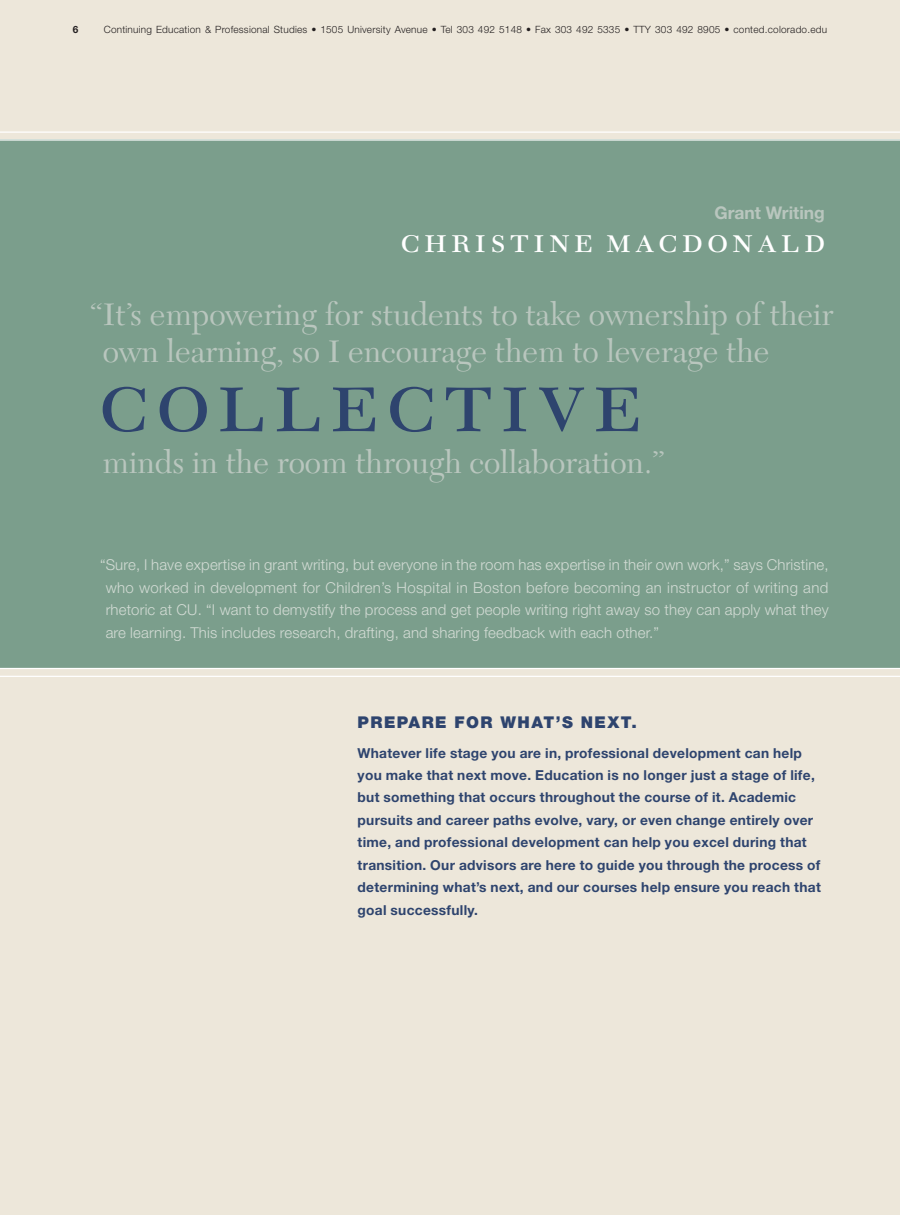
<style>
.page{position:relative;width:900px;height:1215px;background:#ede7da}
.page>*{position:absolute;margin:0;border:0;box-sizing:border-box;transform-origin:0 0}
.t1{font:87.5px "New Caledonia SC";letter-spacing:.09em;color:#2e446e}
.t2{font:33.75px "New Caledonia SC";letter-spacing:.135em;color:#fff}
.t3{font:32.5px/37.5px "New Caledonia";color:#b9c6be}
.t4{font:700 17.5px "Helvetica Neue";color:#b9c6be}
.t5{font:900 16.25px "Helvetica Neue";letter-spacing:.09em;color:#2e446e}
.t6{font:300 15px/22.5px "Helvetica Neue";letter-spacing:.01em;color:#d2dbd4;text-align:justify}
.t7{font:700 13.75px/22.5px "Helvetica Neue";letter-spacing:.02em;color:#2e446e}
.t8{font:300 10px "Helvetica Neue";letter-spacing:.02em;color:#231f20}
.t9{font:700 10px "Helvetica Neue";color:#231f20}
</style>
<div class="page">
<div style="left:0;top:139px;width:900px;height:529px;background:#7b9e8c"></div>
<hr style="left:0;top:676px;width:900px;height:1px;background:#fff">
<hr style="left:0;top:668px;width:900px;height:1px;background:#fff">
<hr style="left:0;top:131px;width:900px;height:2px;background:#fff">
<hr style="left:0;top:139px;width:900px;height:2px;background:#fff">
<p class="t9" style="left:73px;top:23px;width:7px">6</p>
<p class="t8" style="left:104px;top:23px;width:725px">Continuing Education &amp; Professional Studies • 1505 University Avenue • Tel 303 492 5148 • Fax 303 492 5335 • TTY 303 492 8905 • conted.colorado.edu</p>
<p class="t4" style="left:714px;top:202px;width:112px">Grant Writing</p>
<h2 class="t2" style="left:401px;top:221px;width:425px">christine macdonald</h2>
<h3 class="t3" style="left:103px;top:296px;width:732px;text-indent:-13px">“ It’s empowering for students to take ownership of their own learning, so I encourage them to leverage the</h3>
<h1 class="t1" style="left:100px;top:351px;width:544px">collective</h1>
<h3 class="t3" style="left:103px;top:444px;width:564px">minds in the room through collaboration.”</h3>
<p class="t6" style="left:106px;top:553px;width:725px;text-indent:-6px">“ Sure, I have expertise in grant writing, but everyone in the room has expertise in their own work,” says Christine, who worked in development for Children’s Hospital in Boston before becoming an instructor of writing and rhetoric at CU. “I want to demystify the process and get people writing right away so they can apply what they are learning. This includes research, drafting, and sharing feedback with each other.”</p>
<p class="t5" style="left:358px;top:712px;width:281px">PREPARE FOR WHAT’S NEXT.</p>
<p class="t7" style="left:358px;top:741px;width:465px">Whatever life stage you are in, professional development can help you make that next move. Education is no longer just a stage of life, but something that occurs throughout the course of it. Academic pursuits and career paths evolve, vary, or even change entirely over time, and professional development can help you excel during that transition. Our advisors are here to guide you through the process of determining what’s next, and our courses help ensure you reach that goal successfully.</p>
</div>
